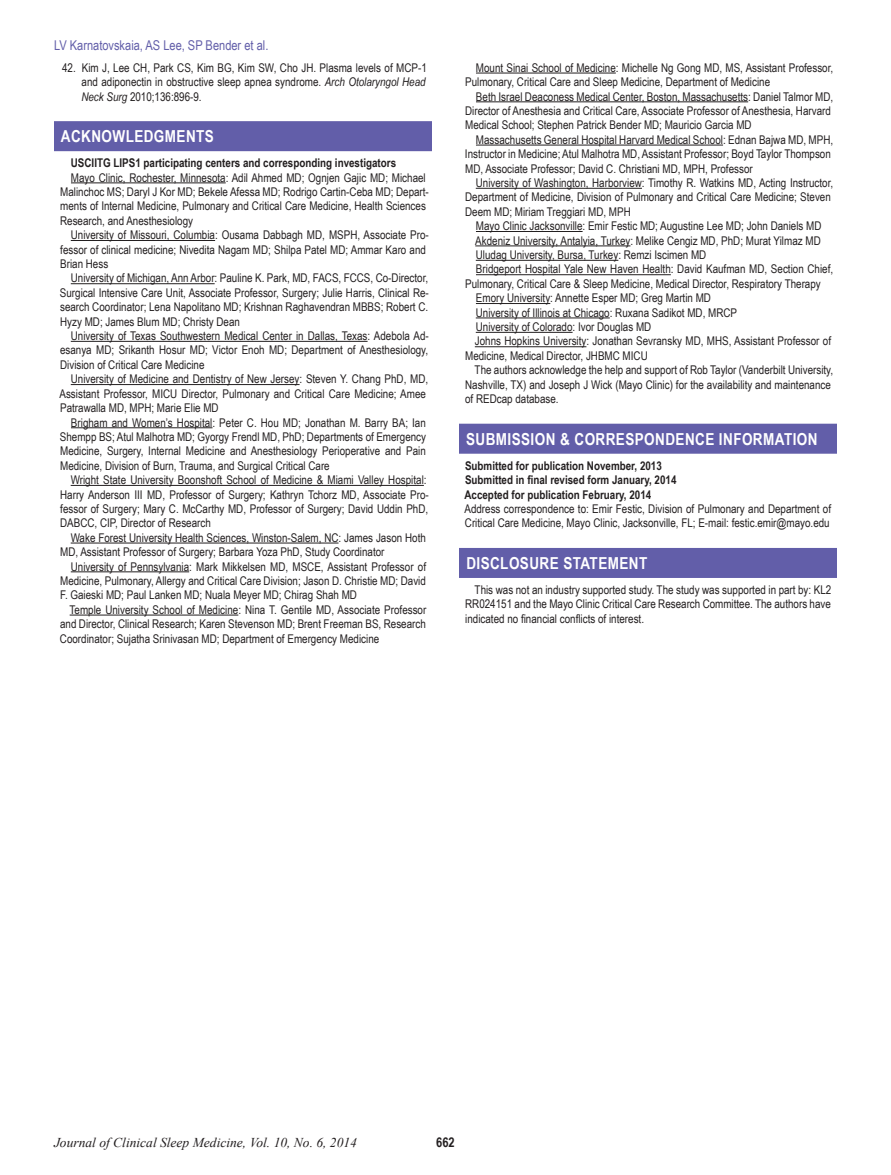
<style>
.page{position:relative;width:891px;height:1175px;background:#fff}
.page>*{position:absolute;margin:0;border:0;box-sizing:border-box;transform-origin:0 0}
.t1{font:700 16.5px "Arial Narrow";letter-spacing:.025em;color:#fff}
.t2{font:italic 13.5px "Times New Roman";color:#231f20}
.t3{font:13.5px "Arial Narrow";color:#625ea9}
.t4{font:700 13.5px "Arial Narrow";color:#231f20}
.t5{font:12px/14.4px "Arial Narrow";color:#231f20}
.t6{font:700 12px/14.4px "Arial Narrow";color:#231f20}
.s1{font-style:italic}
</style>
<div class="page">
<div style="left:54px;top:121px;width:378px;height:30px;background:#625ea9"></div>
<hr style="left:71px;top:182px;width:155px;height:1px;background:#231f20">
<hr style="left:71px;top:240px;width:144px;height:1px;background:#231f20">
<hr style="left:71px;top:283px;width:144px;height:1px;background:#231f20">
<hr style="left:71px;top:341px;width:297px;height:1px;background:#231f20">
<hr style="left:71px;top:384px;width:229px;height:1px;background:#231f20">
<hr style="left:71px;top:427px;width:142px;height:1px;background:#231f20">
<hr style="left:71px;top:485px;width:353px;height:1px;background:#231f20">
<hr style="left:71px;top:542px;width:268px;height:1px;background:#231f20">
<hr style="left:71px;top:571px;width:118px;height:1px;background:#231f20">
<hr style="left:70px;top:614px;width:168px;height:1px;background:#231f20">
<hr style="left:476px;top:73px;width:140px;height:1px;background:#231f20">
<hr style="left:476px;top:101px;width:272px;height:1px;background:#231f20">
<hr style="left:476px;top:145px;width:247px;height:1px;background:#231f20">
<hr style="left:476px;top:188px;width:166px;height:1px;background:#231f20">
<hr style="left:476px;top:231px;width:107px;height:1px;background:#231f20">
<hr style="left:475px;top:245px;width:155px;height:1px;background:#231f20">
<hr style="left:476px;top:260px;width:142px;height:1px;background:#231f20">
<hr style="left:476px;top:274px;width:195px;height:1px;background:#231f20">
<hr style="left:476px;top:303px;width:74px;height:1px;background:#231f20">
<hr style="left:476px;top:317px;width:134px;height:1px;background:#231f20">
<hr style="left:476px;top:332px;width:97px;height:1px;background:#231f20">
<hr style="left:475px;top:346px;width:111px;height:1px;background:#231f20">
<div style="left:459px;top:424px;width:378px;height:30px;background:#625ea9"></div>
<div style="left:459px;top:548px;width:378px;height:30px;background:#625ea9"></div>
<p class="t3" style="left:54px;top:35px;width:216px">LV Karnatovskaia, AS Lee, SP Bender et al.</p>
<p class="t5" style="left:81px;top:60px;width:347px;text-align:justify;text-indent:-19px">42. Kim J, Lee CH, Park CS, Kim BG, Kim SW, Cho JH. Plasma levels of MCP-1 and adiponectin in obstructive sleep apnea syndrome. <span class="s1">Arch Otolaryngol Head Neck Surg</span> 2010;136:896-9.</p>
<h1 class="t1" style="left:61px;top:124px;width:155px">ACKNOWLEDGMENTS</h1>
<p class="t6" style="left:71px;top:155px;width:327px">USCIITG LIPS1 participating centers and corresponding investigators</p>
<p class="t5" style="left:60px;top:170px;width:370px;text-indent:11px">Mayo Clinic, Rochester, Minnesota: Adil Ahmed MD; Ognjen Gajic MD; Michael Malinchoc MS; Daryl J Kor MD; Bekele Afessa MD; Rodrigo Cartin-Ceba MD; Depart&shy;ments of Internal Medicine, Pulmonary and Critical Care Medicine, Health Sciences Research, and Anesthesiology</p>
<p class="t5" style="left:60px;top:227px;width:370px;text-indent:11px">University of Missouri, Columbia: Ousama Dabbagh MD, MSPH, Associate Pro&shy;fessor of clinical medicine; Nivedita Nagam MD; Shilpa Patel MD; Ammar Karo and<br>Brian Hess</p>
<p class="t5" style="left:60px;top:270px;width:370px;text-align:justify;text-indent:11px">University of Michigan, Ann Arbor: Pauline K. Park, MD, FACS, FCCS, Co-Director, Surgical Intensive Care Unit, Associate Professor, Surgery; Julie Harris, Clinical Re&shy;search Coordinator; Lena Napolitano MD; Krishnan Raghavendran MBBS; Robert C.<br>Hyzy MD; James Blum MD; Christy Dean</p>
<p class="t5" style="left:60px;top:328px;width:370px;text-align:justify;text-indent:11px">University of Texas Southwestern Medical Center in Dallas, Texas: Adebola Ad&shy;esanya MD; Srikanth Hosur MD; Victor Enoh MD; Department of Anesthesiology, Division of Critical Care Medicine</p>
<p class="t5" style="left:59px;top:371px;width:370px;text-indent:11px">University of Medicine and Dentistry of New Jersey: Steven Y. Chang PhD, MD,<br>Assistant Professor, MICU Director, Pulmonary and Critical Care Medicine; Amee<br>Patrawalla MD, MPH; Marie Elie MD</p>
<p class="t5" style="left:60px;top:414px;width:368px;text-align:justify;text-indent:11px">Brigham and Women’s Hospital: Peter C. Hou MD; Jonathan M. Barry BA; Ian Shempp BS; Atul Malhotra MD; Gyorgy Frendl MD, PhD; Departments of Emergency Medicine, Surgery, Internal Medicine and Anesthesiology Perioperative and Pain Medicine, Division of Burn, Trauma, and Surgical Critical Care</p>
<p class="t5" style="left:60px;top:472px;width:370px;text-indent:11px">Wright State University Boonshoft School of Medicine &amp; Miami Valley Hospital:<br>Harry Anderson III MD, Professor of Surgery; Kathryn Tchorz MD, Associate Pro&shy;fessor of Surgery; Mary C. McCarthy MD, Professor of Surgery; David Uddin PhD, DABCC, CIP, Director of Research</p>
<p class="t5" style="left:60px;top:530px;width:367px;text-indent:11px">Wake Forest University Health Sciences, Winston-Salem, NC: James Jason Hoth<br>MD, Assistant Professor of Surgery; Barbara Yoza PhD, Study Coordinator</p>
<p class="t5" style="left:60px;top:558px;width:367px;text-align:justify;text-indent:11px">University of Pennsylvania: Mark Mikkelsen MD, MSCE, Assistant Professor of Medicine, Pulmonary, Allergy and Critical Care Division; Jason D. Christie MD; David F. Gaieski MD; Paul Lanken MD; Nuala Meyer MD; Chirag Shah MD</p>
<p class="t5" style="left:60px;top:602px;width:368px;text-align:justify;text-indent:10px">Temple University School of Medicine: Nina T. Gentile MD, Associate Professor and Director, Clinical Research; Karen Stevenson MD; Brent Freeman BS, Research Coordinator; Sujatha Srinivasan MD; Department of Emergency Medicine</p>
<p class="t5" style="left:465px;top:60px;width:370px;text-indent:11px">Mount Sinai School of Medicine: Michelle Ng Gong MD, MS, Assistant Professor,<br>Pulmonary, Critical Care and Sleep Medicine, Department of Medicine</p>
<p class="t5" style="left:465px;top:89px;width:370px;text-indent:11px">Beth Israel Deaconess Medical Center, Boston, Massachusetts: Daniel Talmor MD,<br>Director of Anesthesia and Critical Care, Associate Professor of Anesthesia, Harvard<br>Medical School; Stephen Patrick Bender MD; Mauricio Garcia MD</p>
<p class="t5" style="left:465px;top:132px;width:370px;text-indent:11px">Massachusetts General Hospital Harvard Medical School: Ednan Bajwa MD, MPH,<br>Instructor in Medicine; Atul Malhotra MD, Assistant Professor; Boyd Taylor Thompson<br>MD, Associate Professor; David C. Christiani MD, MPH, Professor</p>
<p class="t5" style="left:465px;top:175px;width:370px;text-indent:11px">University of Washington, Harborview: Timothy R. Watkins MD, Acting Instructor,<br>Department of Medicine, Division of Pulmonary and Critical Care Medicine; Steven<br>Deem MD; Miriam Treggiari MD, MPH</p>
<p class="t5" style="left:476px;top:218px;width:347px">Mayo Clinic Jacksonville: Emir Festic MD; Augustine Lee MD; John Daniels MD</p>
<p class="t5" style="left:475px;top:233px;width:347px">Akdeniz University, Antalyia, Turkey: Melike Cengiz MD, PhD; Murat Yilmaz MD</p>
<p class="t5" style="left:476px;top:247px;width:232px">Uludag University, Bursa, Turkey: Remzi Iscimen MD</p>
<p class="t5" style="left:476px;top:261px;width:359px">Bridgeport Hospital Yale New Haven Health: David Kaufman MD, Section Chief,</p>
<p class="t5" style="left:465px;top:276px;width:357px">Pulmonary, Critical Care &amp; Sleep Medicine, Medical Director, Respiratory Therapy</p>
<p class="t5" style="left:476px;top:290px;width:237px">Emory University: Annette Esper MD; Greg Martin MD</p>
<p class="t5" style="left:476px;top:305px;width:263px">University of Illinois at Chicago: Ruxana Sadikot MD, MRCP</p>
<p class="t5" style="left:476px;top:319px;width:177px">University of Colorado: Ivor Douglas MD</p>
<p class="t5" style="left:475px;top:333px;width:358px">Johns Hopkins University: Jonathan Sevransky MD, MHS, Assistant Professor of</p>
<p class="t5" style="left:465px;top:348px;width:184px">Medicine, Medical Director, JHBMC MICU</p>
<p class="t5" style="left:475px;top:362px;width:360px">The authors acknowledge the help and support of Rob Taylor (Vanderbilt University,</p>
<p class="t5" style="left:465px;top:377px;width:367px">Nashville, TX) and Joseph J Wick (Mayo Clinic) for the availability and maintenance</p>
<p class="t5" style="left:465px;top:391px;width:95px">of REDcap database.</p>
<h1 class="t1" style="left:466px;top:426px;width:353px">SUBMISSION &amp; CORRESPONDENCE INFORMATION</h1>
<p class="t6" style="left:464px;top:458px;width:214px">Submitted for publication November, 2013<br>Submitted in final revised form January, 2014<br>Accepted for publication February, 2014</p>
<p class="t5" style="left:464px;top:501px;width:368px">Address correspondence to: Emir Festic, Division of Pulmonary and Department of<br>Critical Care Medicine, Mayo Clinic, Jacksonville, FL; E-mail: festic.emir@mayo.edu</p>
<h1 class="t1" style="left:466px;top:550px;width:183px">DISCLOSURE STATEMENT</h1>
<p class="t5" style="left:465px;top:582px;width:368px;text-align:justify;text-indent:10px">This was not an industry supported study. The study was supported in part by: KL2<br>RR024151 and the Mayo Clinic Critical Care Research Committee. The authors have indicated no financial conflicts of interest.</p>
<p class="t2" style="left:54px;top:1133px;width:304px">Journal of Clinical Sleep Medicine, Vol. 10, No. 6, 2014</p>
<p class="t4" style="left:436px;top:1132px;width:20px">662</p>
</div>
